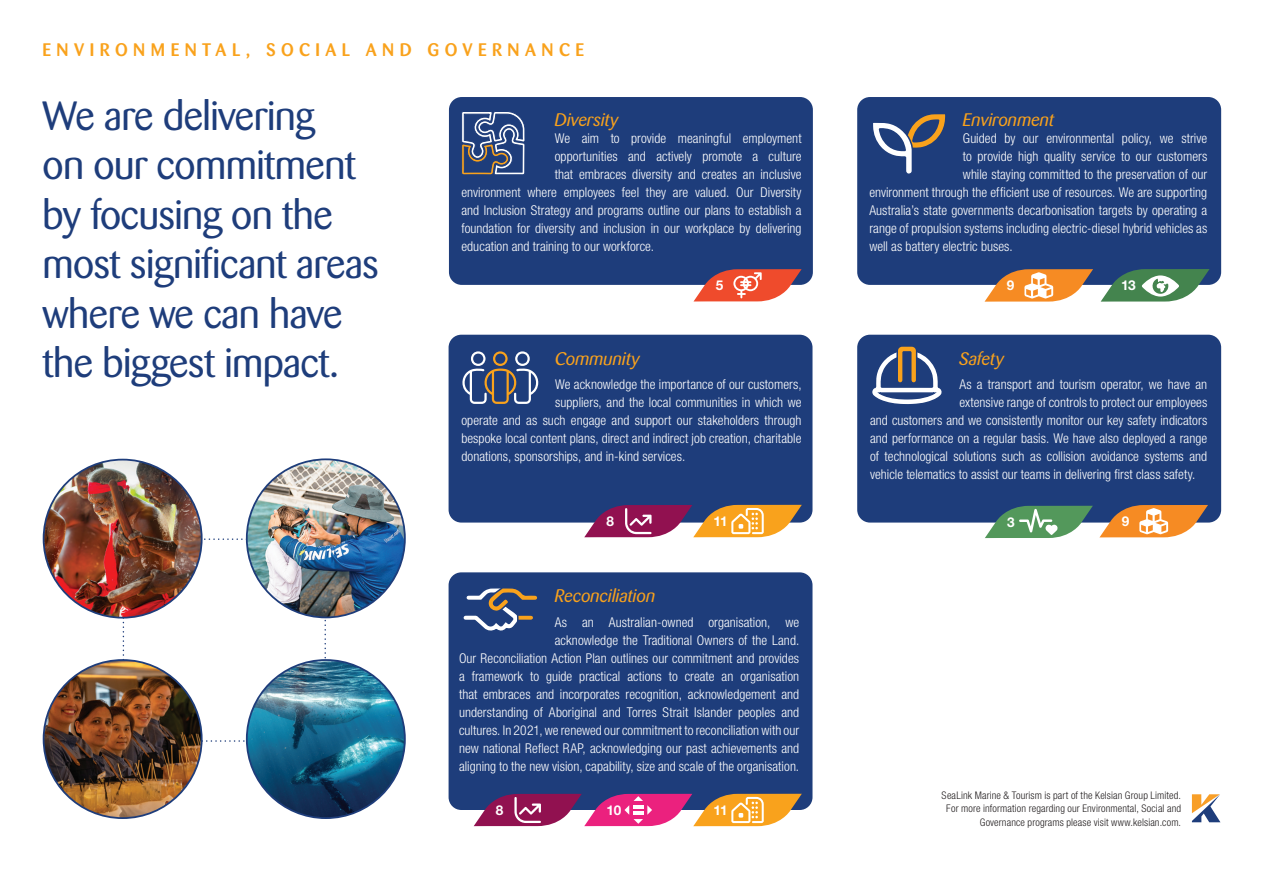
<style>
.page{position:relative;width:1263px;height:893px;background:#fff}
.page>*{position:absolute;margin:0;border:0;box-sizing:border-box;transform-origin:0 0}
.t1{font:40.5px/49.5px "Barmeno";letter-spacing:-.015em;color:#1e3d7b}
.t2{font:italic 18px "Barmeno";letter-spacing:.005em;color:#f9a21c}
.t3{font:500 18px "Barmeno";letter-spacing:.305em;color:#f9a21c}
.t4{font:700 13.65px "Helvetica Neue LT Std";color:#fff}
.t5{font:300 condensed 13.5px/18px "Helvetica Neue LT Std";letter-spacing:.005em;color:#fff;text-align:right}
.t6{font:700 13.5px "Helvetica Neue LT Std";color:#fff}
.t7{font:300 condensed 10.5px/13.5px "Helvetica Neue LT Std";letter-spacing:.01em;color:#231f20;text-align:right}
</style>
<div class="page">
<div style="left:449px;top:97px;width:364px;height:188px;background:#1e3d7b;border-radius:13px"></div>
<div style="left:857px;top:97px;width:364px;height:188px;background:#1e3d7b;border-radius:13px"></div>
<div style="left:857px;top:335px;width:364px;height:188px;background:#1e3d7b;border-radius:13px"></div>
<div style="left:449px;top:335px;width:363px;height:188px;background:#1e3d7b;border-radius:13px"></div>
<div style="left:449px;top:572px;width:363px;height:238px;background:#1e3d7b;border-radius:13px"></div>
<svg style="left:461px;top:111px;width:64px;height:64px"></svg>
<svg style="left:985px;top:506px;width:108px;height:32px"></svg>
<svg style="left:693px;top:269px;width:108px;height:32px"></svg>
<svg style="left:123px;top:538px;width:203px;height:204px"></svg>
<svg style="left:463px;top:588px;width:75px;height:43px"></svg>
<svg style="left:462px;top:351px;width:76px;height:53px"></svg>
<svg style="left:872px;top:346px;width:70px;height:59px"></svg>
<svg style="left:873px;top:114px;width:73px;height:60px"></svg>
<img style="left:44px;top:660px;width:158px;height:158px;border-radius:79px">
<img style="left:247px;top:660px;width:158px;height:158px;border-radius:79px">
<img style="left:247px;top:459px;width:158px;height:158px;border-radius:79px">
<img style="left:44px;top:460px;width:158px;height:158px;border-radius:79px">
<svg style="left:1099px;top:505px;width:109px;height:32px"></svg>
<svg style="left:984px;top:269px;width:109px;height:33px"></svg>
<svg style="left:1101px;top:269px;width:108px;height:33px"></svg>
<svg style="left:584px;top:505px;width:218px;height:32px"></svg>
<svg style="left:1192px;top:794px;width:28px;height:28px"></svg>
<svg style="left:474px;top:794px;width:328px;height:32px"></svg>
<h2 class="t3" style="left:43px;top:39px;width:543px">ENVIRONMENTAL, SOCIAL AND GOVERNANCE</h2>
<h1 class="t1" style="left:43px;top:91px;width:338px">We are delivering<br>on our commitment by focusing on the most significant areas where we can have the biggest impact.</h1>
<h2 class="t2" style="left:555px;top:109px;width:65px">Diversity</h2>
<p class="t5" style="left:555px;top:129px;width:248px">We aim to provide meaningful employment</p>
<p class="t5" style="left:555px;top:147px;width:248px">opportunities and actively promote a culture</p>
<p class="t5" style="left:555px;top:165px;width:248px">that embraces diversity and creates an inclusive</p>
<p class="t5" style="left:461px;top:183px;width:342px">environment where employees feel they are valued. Our Diversity</p>
<p class="t5" style="left:461px;top:201px;width:342px">and Inclusion Strategy and programs outline our plans to establish a</p>
<p class="t5" style="left:461px;top:219px;width:342px">foundation for diversity and inclusion in our workplace by delivering</p>
<p class="t5" style="left:461px;top:237px;width:194px">education and training to our workforce.</p>
<h2 class="t2" style="left:555px;top:348px;width:86px">Community</h2>
<p class="t6" style="left:716px;top:277px;width:9px">5</p>
<p class="t5" style="left:555px;top:375px;width:248px">We acknowledge the importance of our customers,</p>
<p class="t5" style="left:555px;top:393px;width:248px">suppliers, and the local communities in which we</p>
<p class="t5" style="left:461px;top:411px;width:342px">operate and as such engage and support our stakeholders through</p>
<p class="t5" style="left:461px;top:429px;width:342px">bespoke local content plans, direct and indirect job creation, charitable</p>
<p class="t5" style="left:461px;top:447px;width:225px">donations, sponsorships, and in-kind services.</p>
<p class="t6" style="left:606px;top:513px;width:9px">8</p>
<h2 class="t2" style="left:555px;top:586px;width:102px">Reconciliation</h2>
<p class="t4" style="left:714px;top:513px;width:16px">11</p>
<p class="t5" style="left:459px;top:613px;width:342px">As an Australian-owned organisation, we<br>acknowledge the Traditional Owners of the Land.<br>Our Reconciliation Action Plan outlines our commitment and provides a framework to guide practical actions to create an organisation that embraces and incorporates recognition, acknowledgement and understanding of Aboriginal and Torres Strait Islander peoples and cultures. In 2021, we renewed our commitment to reconciliation with our new national Reflect RAP, acknowledging our past achievements and aligning to the new vision, capability, size and scale of the organisation.</p>
<p class="t6" style="left:496px;top:802px;width:9px">8</p>
<p class="t6" style="left:606px;top:802px;width:16px">10</p>
<p class="t4" style="left:714px;top:801px;width:16px">11</p>
<h2 class="t2" style="left:963px;top:109px;width:93px">Environment</h2>
<p class="t5" style="left:963px;top:129px;width:246px">Guided by our environmental policy, we strive</p>
<p class="t5" style="left:963px;top:147px;width:246px">to provide high quality service to our customers</p>
<p class="t5" style="left:963px;top:165px;width:246px">while staying committed to the preservation of our</p>
<p class="t5" style="left:869px;top:183px;width:339px">environment through the efficient use of resources. We are supporting</p>
<p class="t5" style="left:869px;top:201px;width:339px">Australia’s state governments decarbonisation targets by operating a</p>
<p class="t5" style="left:869px;top:219px;width:339px">range of propulsion systems including electric-diesel hybrid vehicles as</p>
<p class="t5" style="left:869px;top:237px;width:145px">well as battery electric buses.</p>
<p class="t4" style="left:1007px;top:277px;width:9px">9</p>
<p class="t4" style="left:1121px;top:277px;width:16px">13</p>
<h2 class="t2" style="left:959px;top:348px;width:46px">Safety</h2>
<p class="t5" style="left:959px;top:375px;width:249px">As a transport and tourism operator, we have an</p>
<p class="t5" style="left:959px;top:393px;width:249px">extensive range of controls to protect our employees</p>
<p class="t5" style="left:870px;top:411px;width:339px">and customers and we consistently monitor our key safety indicators</p>
<p class="t5" style="left:870px;top:429px;width:339px">and performance on a regular basis. We have also deployed a range</p>
<p class="t5" style="left:870px;top:447px;width:339px">of technological solutions such as collision avoidance systems and</p>
<p class="t5" style="left:870px;top:465px;width:327px">vehicle telematics to assist our teams in delivering first class safety.</p>
<p class="t6" style="left:1007px;top:514px;width:9px">3</p>
<p class="t4" style="left:1122px;top:513px;width:9px">9</p>
<p class="t7" style="left:942px;top:788px;width:241px">SeaLink Marine &amp; Tourism is part of the Kelsian Group Limited.<br>For more information regarding our Environmental, Social and<br>Governance programs please visit www.kelsian.com.</p>
</div>
